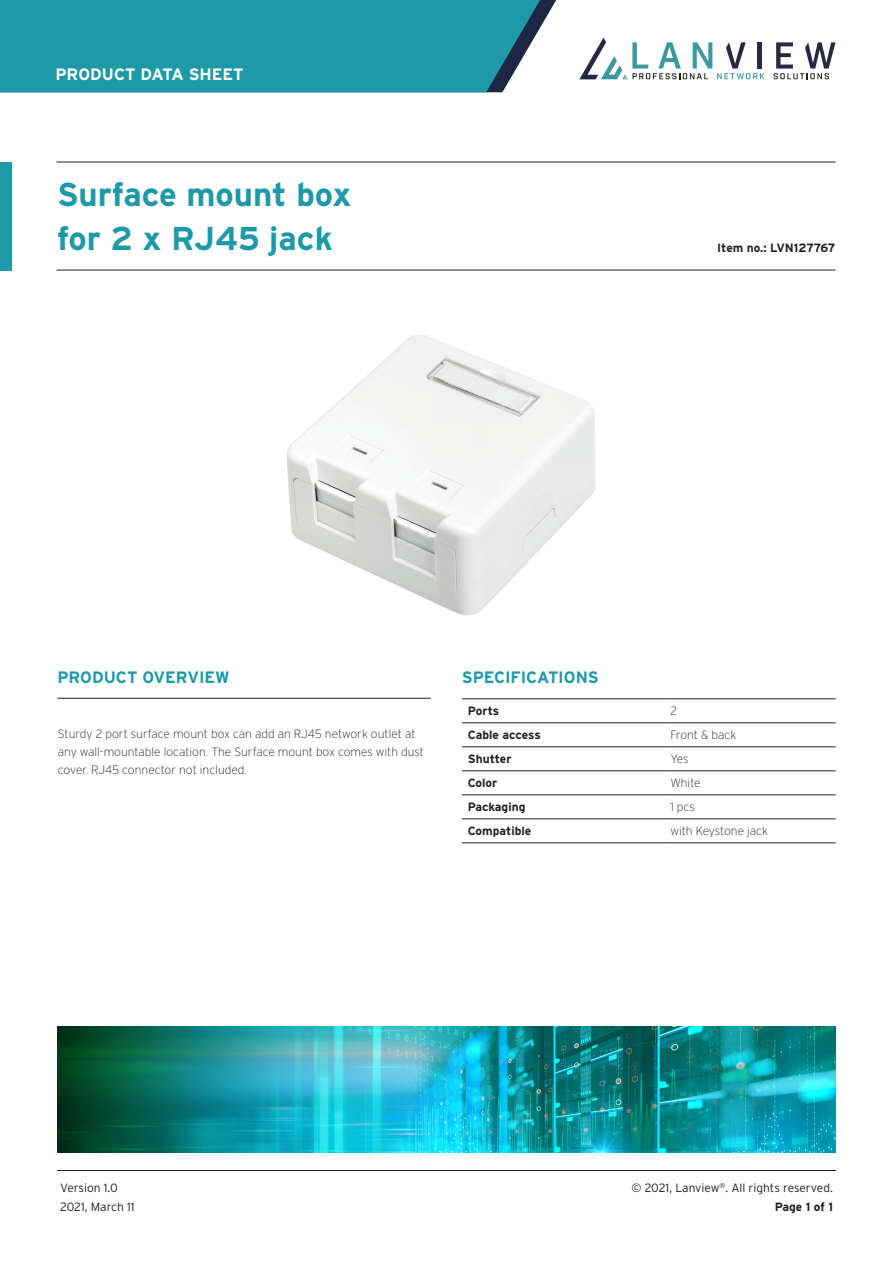
<style>
.page{position:relative;width:893px;height:1263px;background:#fff}
.page>*{position:absolute;margin:0;border:0;box-sizing:border-box;transform-origin:0 0}
.t1{font:700 33px "Interstate";color:#1e99a8}
.t2{font:700 16.5px "Interstate";letter-spacing:-.005em;color:#1e99a8}
.t3{font:700 16.5px "Interstate";color:#fff}
.Paragraph_Style_2{font:200 12px/18px "Interstate";color:#231f20}
.t4{font:700 12px "Interstate";color:#231f20}
.t5{font:300 12px/19.2px "Interstate";color:#231f20}
.s1{font-weight:700}
</style>
<div class="page">
<svg style="left:540px;top:0;width:16px;height:28px"></svg>
<div style="left:0;top:0;width:540px;height:92px;background:#1e99a8"></div>
<svg style="left:579px;top:38px;width:186px;height:41px"></svg>
<svg style="left:774px;top:42px;width:61px;height:37px"></svg>
<hr style="left:57px;top:1170px;width:779px;height:1px;background:#231f20">
<hr style="left:57px;top:162px;width:778px;height:1px;background:#231f20">
<hr style="left:57px;top:270px;width:778px;height:1px;background:#231f20">
<div style="left:0;top:162px;width:12px;height:108px;background:#1e99a8"></div>
<img style="left:57px;top:1026px;width:779px;height:126px">
<hr style="left:57px;top:698px;width:374px;height:1px;background:#231f20">
<hr style="left:462px;top:698px;width:202px;height:1px;background:#231f20">
<hr style="left:664px;top:698px;width:171px;height:1px;background:#231f20">
<hr style="left:462px;top:722px;width:202px;height:1px;background:#231f20">
<hr style="left:664px;top:722px;width:171px;height:1px;background:#231f20">
<hr style="left:462px;top:746px;width:202px;height:1px;background:#231f20">
<hr style="left:664px;top:746px;width:171px;height:1px;background:#231f20">
<hr style="left:462px;top:770px;width:202px;height:1px;background:#231f20">
<hr style="left:664px;top:770px;width:171px;height:1px;background:#231f20">
<hr style="left:462px;top:794px;width:202px;height:1px;background:#231f20">
<hr style="left:664px;top:794px;width:171px;height:1px;background:#231f20">
<hr style="left:462px;top:818px;width:202px;height:1px;background:#231f20">
<hr style="left:664px;top:818px;width:171px;height:1px;background:#231f20">
<hr style="left:462px;top:842px;width:202px;height:1px;background:#231f20">
<hr style="left:664px;top:842px;width:171px;height:1px;background:#231f20">
<img style="left:286px;top:334px;width:309px;height:282px">
<h2 class="t3" style="left:55px;top:64px;width:190px">PRODUCT DATA SHEET</h2>
<p class="t1" style="left:57px;top:176px;width:296px">Surface mount box</p>
<p class="t1" style="left:57px;top:220px;width:277px">for 2 x RJ45 jack</p>
<p class="t4" style="left:717px;top:241px;width:120px">Item no.: LVN127767</p>
<p class="t2" style="left:57px;top:668px;width:174px">PRODUCT OVERVIEW</p>
<p class="t2" style="left:462px;top:668px;width:138px">SPECIFICATIONS</p>
<p class="t4" style="left:468px;top:704px;width:33px">Ports</p>
<p class="Paragraph_Style_2" style="left:670px;top:702px;width:8px">2</p>
<p class="t4" style="left:468px;top:728px;width:74px">Cable access</p>
<p class="Paragraph_Style_2" style="left:670px;top:726px;width:67px">Front &amp; back</p>
<p class="t4" style="left:468px;top:752px;width:45px">Shutter</p>
<p class="Paragraph_Style_2" style="left:670px;top:750px;width:20px">Yes</p>
<p class="t4" style="left:468px;top:776px;width:31px">Color</p>
<p class="Paragraph_Style_2" style="left:670px;top:774px;width:32px">White</p>
<p class="t4" style="left:468px;top:800px;width:59px">Packaging</p>
<p class="Paragraph_Style_2" style="left:670px;top:798px;width:26px">1 pcs</p>
<p class="t4" style="left:468px;top:824px;width:65px">Compatible</p>
<p class="Paragraph_Style_2" style="left:670px;top:822px;width:99px">with Keystone jack</p>
<p class="Paragraph_Style_2" style="left:58px;top:725px;width:368px">Sturdy 2 port surface mount box can add an RJ45 network outlet at any wall-mountable location. The Surface mount box comes with dust cover. RJ45 connector not included.</p>
<p class="t5" style="left:60px;top:1178px;width:76px">Version 1.0<br>2021, March 11</p>
<p class="t5" style="left:631px;top:1178px;width:203px;text-align:right">© 2021, Lanview<sup>®</sup>. All rights reserved.<br><span class="s1">Page 1 of 1</span></p>
</div>
